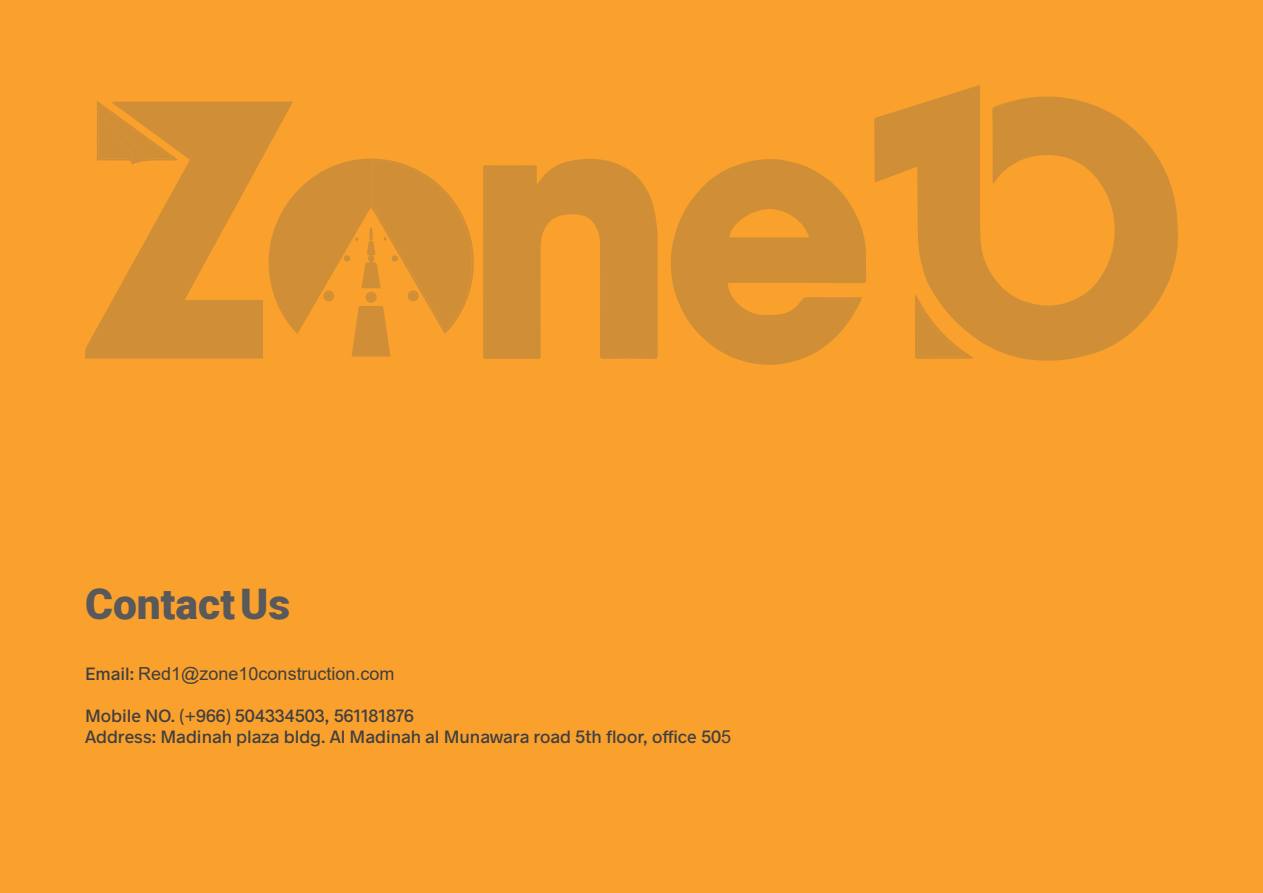
<style>
.page{position:relative;width:1263px;height:893px;background:#f9a12c}
.page>*{position:absolute;margin:0;border:0;box-sizing:border-box;transform-origin:0 0}
.t1{font:900 42.6px "Dima Moalem";color:#59595b}
.t2{font:500 18px "Radnika";color:#403f41}
.t3{font:18px "Arial";color:#403f41}
.s1{font-family:"Radnika";font-weight:500}
.s2{font-family:"Arial";font-weight:400}
</style>
<div class="page">
<svg style="left:874px;top:85px;width:304px;height:276px;fill:#d08e37"></svg>
<svg style="left:85px;top:102px;width:208px;height:257px;fill:#d08e37"></svg>
<svg style="left:670px;top:159px;width:196px;height:206px"></svg>
<svg style="left:260px;top:157px;width:398px;height:202px"></svg>
<svg style="left:97px;top:101px;width:81px;height:64px"></svg>
<svg style="left:915px;top:295px;width:58px;height:64px"></svg>
<div style="left:368px;top:293px;width:6px;height:7px;background:#d08e37;border-radius:3px"></div>
<div style="left:410px;top:292px;width:6px;height:7px;background:#d08e37;border-radius:50%"></div>
<div style="left:325px;top:292px;width:7px;height:7px;background:#d08e37;border-radius:50%"></div>
<p class="t1" style="left:85px;top:580px;width:207px">Contact Us</p>
<p class="t3" style="left:85px;top:664px;width:311px"><span class="s1">Email:</span> Red1@zone10construction.com</p>
<p class="t2" style="left:85px;top:703px;width:330px">Mobile NO. (+966) 504334503, 561181876</p>
<p class="t2" style="left:85px;top:724px;width:648px">Address: Madinah plaza bldg. Al Madinah al Munawara road 5th floor, office 50<span class="s2">5</span></p>
</div>
